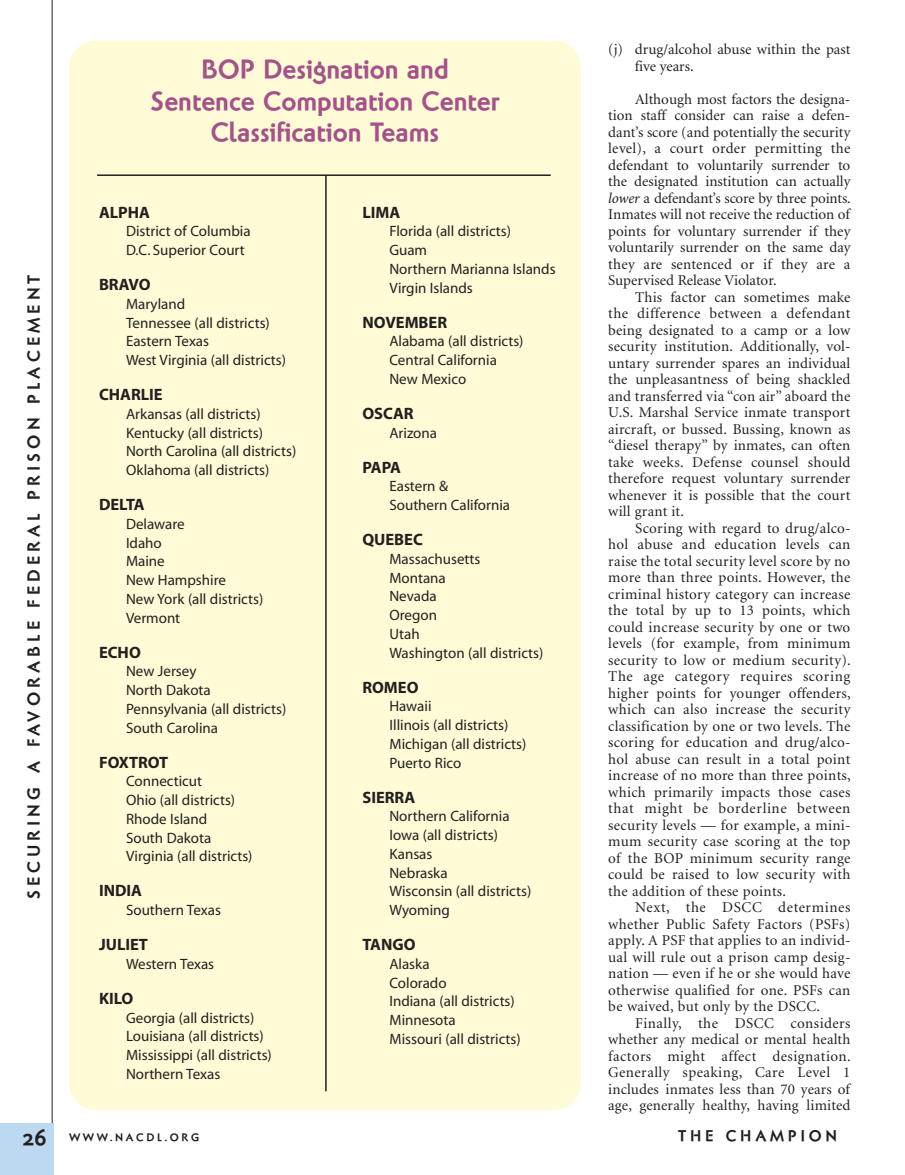
<style>
.page{position:relative;width:905px;height:1175px;background:#fff}
.page>*{position:absolute;margin:0;border:0;box-sizing:border-box;transform-origin:0 0}
.t1{font:700 25.5px/31.5px "Naniara";color:#a3538a;text-align:center}
.t2{font:700 21px "Naniara";color:#231f20;scale:.95 1}
.t3{font:700 16.5px "Myriad";color:#231f20}
.t4{font:700 16.5px "Naniara";letter-spacing:.25em;color:#231f20}
.t5{font:15px/16.5px "Minion";letter-spacing:.01em;color:#231f20;text-align:justify}
.t6{font:15px/18.8px "Myriad";color:#231f20}
.t7{font:700 15px "Naniara";letter-spacing:.25em;color:#231f20}
.t8{font:700 10.5px "Naniara";letter-spacing:.25em;color:#231f20}
.s1{font-family:"Minion Pro";font-style:italic}
</style>
<div class="page">
<svg style="left:51px;top:0;width:2px;height:1123px;background:#908e8f"></svg>
<div style="left:0;top:1123px;width:54px;height:51px;background:#bcd9f1"></div>
<div style="left:69px;top:40px;width:511px;height:1070px;background:#fffbd6;border-radius:27px"></div>
<hr style="left:325px;top:175px;width:1px;height:916px;background:#231f20">
<hr style="left:97px;top:174px;width:453px;height:2px;background:#231f20">
<p class="t4" style="left:28px;top:899px;width:626px;rotate:-90deg">SECURING A FAVORABLE FEDERAL PRISON PLACEMENT</p>
<h2 class="t2" style="left:22px;top:1129px;width:27px">26</h2>
<h1 class="t1" style="left:150px;top:56px;width:350px">BOP Designation and<br>Sentence Computation Center<br>Classification Teams</h1>
<p class="t3" style="left:99px;top:206px;width:53px">ALPHA</p>
<p class="t6" style="left:126px;top:223px;width:126px">District of Columbia<br>D.C. Superior Court</p>
<p class="t3" style="left:99px;top:278px;width:53px">BRAVO</p>
<p class="t6" style="left:126px;top:296px;width:161px">Maryland<br>Tennessee (all districts)<br>Eastern Texas<br>West Virginia (all districts)</p>
<p class="t3" style="left:99px;top:388px;width:65px">CHARLIE</p>
<p class="t6" style="left:126px;top:406px;width:172px">Arkansas (all districts)<br>Kentucky (all districts)<br>North Carolina (all districts)<br>Oklahoma (all districts)</p>
<p class="t3" style="left:99px;top:498px;width:47px">DELTA</p>
<p class="t6" style="left:126px;top:516px;width:139px">Delaware<br>Idaho<br>Maine<br>New Hampshire<br>New York (all districts)<br>Vermont</p>
<p class="t3" style="left:99px;top:646px;width:43px">ECHO</p>
<p class="t6" style="left:126px;top:663px;width:162px">New Jersey<br>North Dakota<br>Pennsylvania (all districts)<br>South Carolina</p>
<p class="t3" style="left:99px;top:756px;width:71px">FOXTROT</p>
<p class="t6" style="left:126px;top:773px;width:128px">Connecticut<br>Ohio (all districts)<br>Rhode Island<br>South Dakota<br>Virginia (all districts)</p>
<p class="t3" style="left:99px;top:884px;width:45px">INDIA</p>
<p class="t6" style="left:126px;top:902px;width:96px">Southern Texas</p>
<p class="t3" style="left:99px;top:938px;width:50px">JULIET</p>
<p class="t6" style="left:126px;top:955px;width:90px">Western Texas</p>
<p class="t3" style="left:99px;top:992px;width:36px">KILO</p>
<p class="t6" style="left:126px;top:1009px;width:147px">Georgia (all districts)<br>Louisiana (all districts)<br>Mississippi (all districts)<br>Northern Texas</p>
<p class="t3" style="left:362px;top:206px;width:39px">LIMA</p>
<p class="t6" style="left:389px;top:223px;width:168px">Florida (all districts)<br>Guam<br>Northern Marianna Islands<br>Virgin Islands</p>
<p class="t3" style="left:362px;top:316px;width:86px">NOVEMBER</p>
<p class="t6" style="left:389px;top:333px;width:136px">Alabama (all districts)<br>Central California<br>New Mexico</p>
<p class="t3" style="left:362px;top:407px;width:53px">OSCAR</p>
<p class="t6" style="left:389px;top:424px;width:49px">Arizona</p>
<p class="t3" style="left:362px;top:461px;width:40px">PAPA</p>
<p class="t6" style="left:389px;top:478px;width:122px">Eastern &amp;<br>Southern California</p>
<p class="t3" style="left:362px;top:533px;width:62px">QUEBEC</p>
<p class="t6" style="left:389px;top:551px;width:155px">Massachusetts<br>Montana<br>Nevada<br>Oregon<br>Utah<br>Washington (all districts)</p>
<p class="t3" style="left:362px;top:681px;width:58px">ROMEO</p>
<p class="t6" style="left:389px;top:698px;width:138px">Hawaii<br>Illinois (all districts)<br>Michigan (all districts)<br>Puerto Rico</p>
<p class="t3" style="left:362px;top:791px;width:54px">SIERRA</p>
<p class="t6" style="left:389px;top:808px;width:143px">Northern California<br>Iowa (all districts)<br>Kansas<br>Nebraska<br>Wisconsin (all districts)<br>Wyoming</p>
<p class="t3" style="left:362px;top:938px;width:55px">TANGO</p>
<p class="t6" style="left:389px;top:955px;width:133px">Alaska<br>Colorado<br>Indiana (all districts)<br>Minnesota<br>Missouri (all districts)</p>
<p class="t5" style="left:635px;top:42px;width:217px;text-indent:-27px">(j) drug/alcohol abuse within the past five years.</p>
<p class="t5" style="left:608px;top:92px;width:244px;text-indent:27px">Although most factors the designa&shy;tion staff consider can raise a defen&shy;dant’s score (and potentially the security level), a court order permitting the defendant to voluntarily surrender to the designated institution can actually <span class="s1">lower</span> a defendant’s score by three points.<br>Inmates will not receive the reduction of points for voluntary surrender if they voluntarily surrender on the same day they are sentenced or if they are a Supervised Release Violator.</p>
<p class="t5" style="left:608px;top:290px;width:244px;text-indent:27px">This factor can sometimes make the difference between a defendant being designated to a camp or a low security institution. Additionally, vol&shy;untary surrender spares an individual the unpleasantness of being shackled and transferred via “con air” aboard the U.S. Marshal Service inmate transport aircraft, or bussed. Bussing, known as “diesel therapy” by inmates, can often take weeks. Defense counsel should therefore request voluntary surrender whenever it is possible that the court will grant it.</p>
<p class="t5" style="left:608px;top:521px;width:244px;text-indent:27px">Scoring with regard to drug/alco&shy;hol abuse and education levels can raise the total security level score by no more than three points. However, the criminal history category can increase the total by up to 13 points, which could increase security by one or two levels (for example, from minimum security to low or medium security).<br>The age category requires scoring higher points for younger offenders, which can also increase the security classification by one or two levels. The scoring for education and drug/alco&shy;hol abuse can result in a total point increase of no more than three points, which primarily impacts those cases that might be borderline between security levels — for example, a mini&shy;mum security case scoring at the top of the BOP minimum security range could be raised to low security with the addition of these points.</p>
<p class="t5" style="left:608px;top:900px;width:244px;text-indent:27px">Next, the DSCC determines whether Public Safety Factors (PSFs) apply. A PSF that applies to an individ&shy;ual will rule out a prison camp desig&shy;nation — even if he or she would have otherwise qualified for one. PSFs can be waived, but only by the DSCC.</p>
<p class="t5" style="left:608px;top:1016px;width:244px;text-indent:27px">Finally, the DSCC considers whether any medical or mental health factors might affect designation.<br>Generally speaking, Care Level 1 includes inmates less than 70 years of age, generally healthy, having limited</p>
<p class="t8" style="left:69px;top:1133px;width:132px">WWW.NACDL.ORG</p>
<p class="t7" style="left:678px;top:1130px;width:160px">THE CHAMPION</p>
</div>
